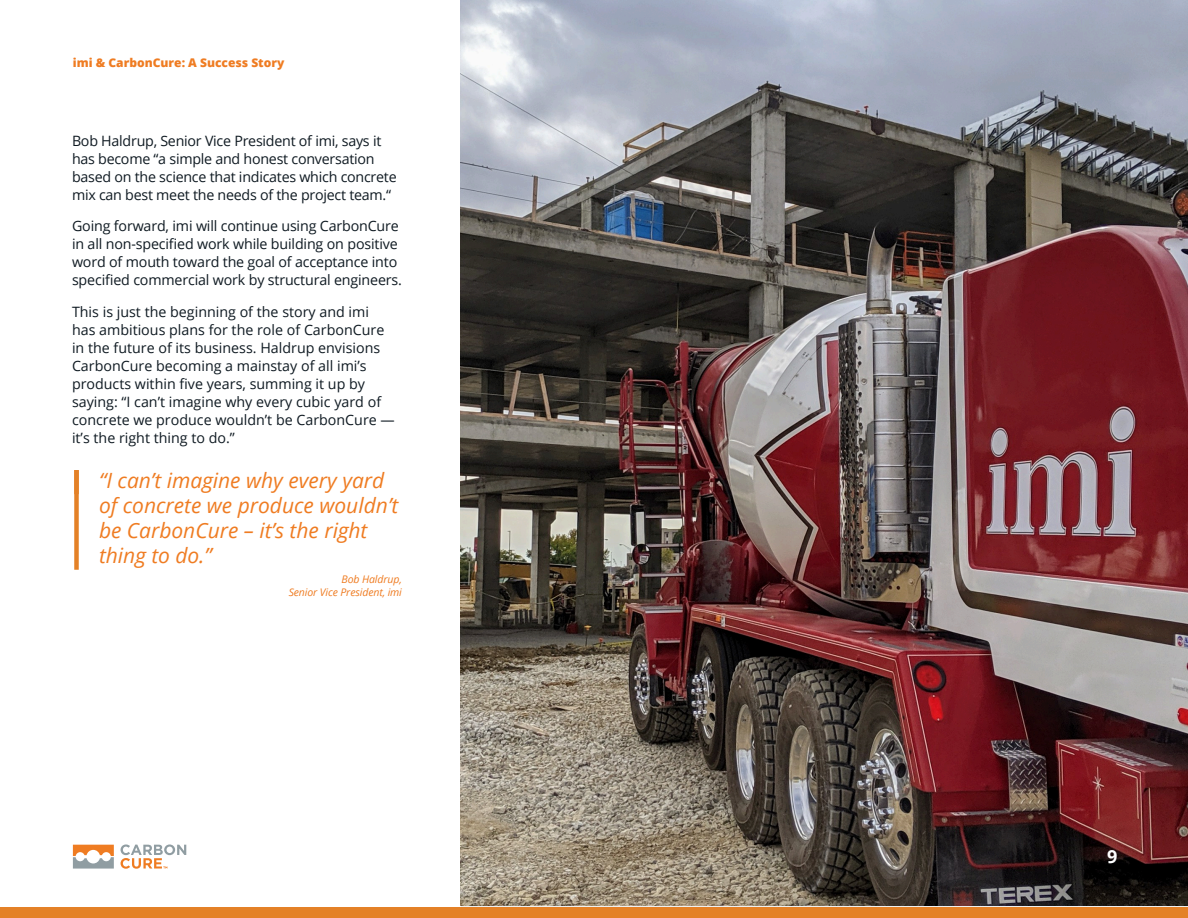
<style>
.page{position:relative;width:1188px;height:918px;background:#fff}
.page>*{position:absolute;margin:0;border:0;box-sizing:border-box;transform-origin:0 0}
.t1{font:italic 21px/25.2px "Open Sans";color:#ef7c22}
.t2{font:700 18px "Open Sans";color:#fff}
.t3{font:14.25px/18px "Open Sans";letter-spacing:-.01em;color:#0f1a22}
.t4{font:800 12px "Open Sans";color:#ef7c22}
.t5{font:italic 10.5px/12.6px "Open Sans";letter-spacing:-.01em;color:#ef7c22;text-align:right}
</style>
<div class="page">
<img style="left:460px;top:0;width:728px;height:906px">
<svg style="left:73px;top:845px;width:41px;height:24px"></svg>
<svg style="left:121px;top:844px;width:65px;height:25px"></svg>
<div style="left:0;top:907px;width:1188px;height:11px;background:#e48127"></div>
<div style="left:74px;top:470px;width:5px;height:100px;background:#e48127"></div>
<p class="t4" style="left:73px;top:53px;width:213px">imi &amp; CarbonCure: A Success Story</p>
<p class="t3" style="left:72px;top:131px;width:326px">Bob Haldrup, Senior Vice President of imi, says it has become “a simple and honest conversation based on the science that indicates which concrete mix can best meet the needs of the project team.“</p>
<p class="t3" style="left:72px;top:217px;width:332px">Going forward, imi will continue using CarbonCure in all non-specified work while building on positive word of mouth toward the goal of acceptance into specified commercial work by structural engineers.</p>
<p class="t3" style="left:72px;top:302px;width:324px">This is just the beginning of the story and imi has ambitious plans for the role of CarbonCure in the future of its business. Haldrup envisions CarbonCure becoming a mainstay of all imi’s products within five years, summing it up by saying: “I can’t imagine why every cubic yard of concrete we produce wouldn’t be CarbonCure — it’s the right thing to do.”</p>
<h1 class="t1" style="left:99px;top:467px;width:301px">“I can’t imagine why every yard of concrete we produce wouldn’t be CarbonCure – it’s the right thing to do.”</h1>
<p class="t5" style="left:289px;top:573px;width:115px">Bob Haldrup,<br>Senior Vice President, imi</p>
<p class="t2" style="left:1107px;top:844px;width:12px">9</p>
</div>
